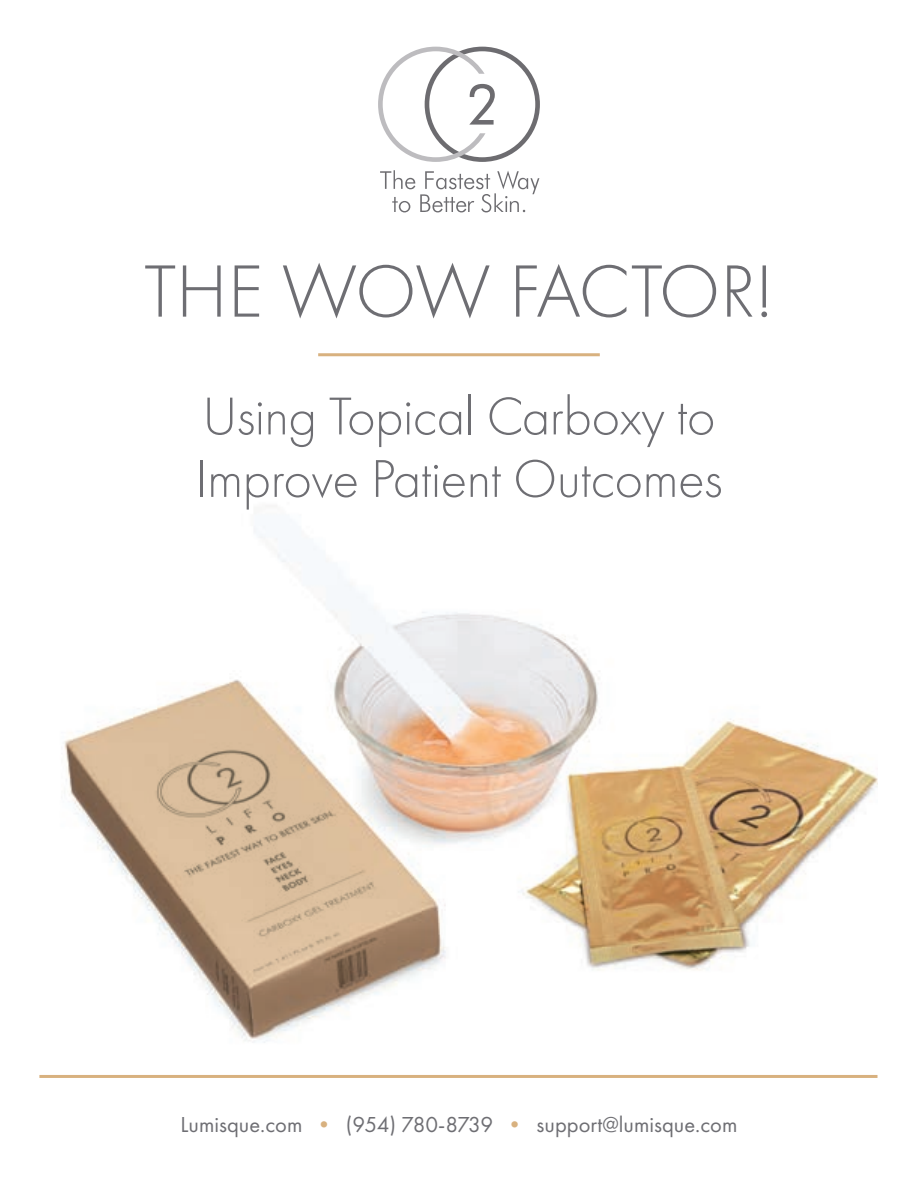
<style>
.page{position:relative;width:918px;height:1188px;background:#fff}
.page>*{position:absolute;margin:0;border:0;box-sizing:border-box;transform-origin:0 0}
.t1{font:300 76.8px "Futura PT";letter-spacing:-.02em;color:#6e6e73}
.t2{font:300 55.2px/62.6px "Futura PT";letter-spacing:-.01em;color:#6e6e73}
.t3{font:22.5px "Futura PT";color:#6e6e73}
.s1{color:#d8b17f}
</style>
<div class="page">
<svg style="left:378px;top:47px;width:162px;height:115px"></svg>
<svg style="left:380px;top:170px;width:159px;height:42px"></svg>
<hr style="left:318px;top:353px;width:282px;height:3px;background:#d8b17f">
<img style="left:39px;top:506px;width:839px;height:572px">
<p class="t1" style="left:144px;top:248px;width:632px">THE WOW FACTOR!</p>
<p class="t2" style="left:195px;top:385px;width:529px">Using Topical Carboxy to<br>Improve Patient Outcomes</p>
<p class="t3" style="left:181px;top:1111px;width:558px">Lumisque.com <span class="s1">•</span> (954) 780-8739 <span class="s1">•</span> support@lumisque.com</p>
</div>
